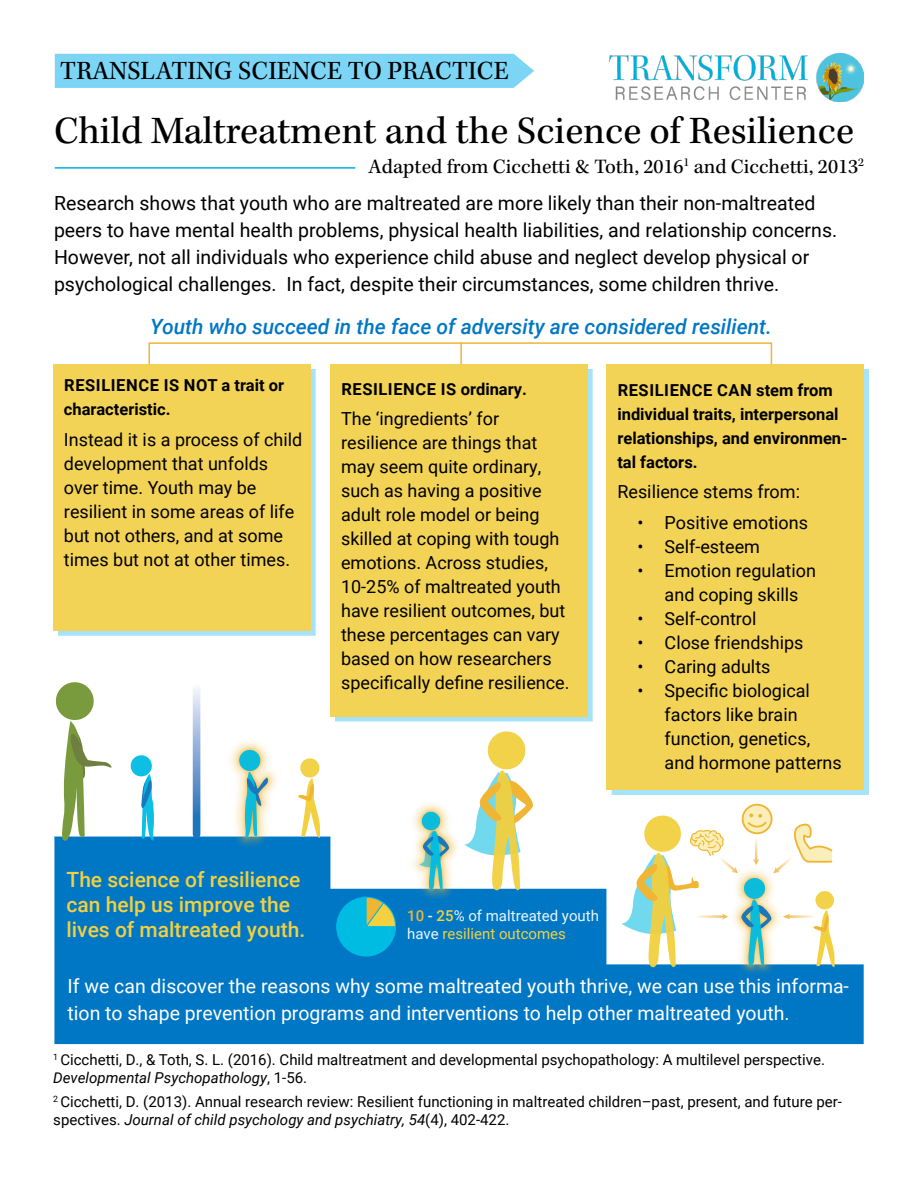
<style>
.page{position:relative;width:918px;height:1188px;background:#fff}
.page>*{position:absolute;margin:0;border:0;box-sizing:border-box;transform-origin:0 0}
.t1{font:39.75px "Kepler Std";color:#000}
.t2{font:27px "Kepler Std";color:#000}
.t3{font:500 21px/25.2px "Roboto";color:#f2d03f}
.t4{font:italic 500 21px "Roboto";color:#0077c5}
.t5{font:21px "Kepler Std";color:#000}
.t6{font:19.5px/27px "Roboto";color:#000}
.t7{font:19.5px/27px "Roboto";color:#fff}
.t8{font:18px/24px "Roboto";color:#000}
.t9{font:700 16.5px/24px "Roboto";color:#000}
.t10{font:700 16.5px "Roboto";letter-spacing:.035em;color:#000}
.t11{font:15px/18px "Roboto";color:#000}
.t12{font:15px/18px "Roboto";color:#eaf6fa}
.s1{font-weight:500;color:#f0b532}
.s2{font-weight:500}
.s3{font-weight:500;color:#f2d03f}
.s4{color:#f2d03f}
.s5{font-style:italic}
</style>
<div class="page">
<hr style="left:55px;top:167px;width:300px;height:2px;background:#00aeef">
<div style="left:55px;top:54px;width:479px;height:34px;background:#7dd5f6"></div>
<img style="left:609px;top:54px;width:254px;height:47px">
<div style="left:58px;top:369px;width:258px;height:267px;background:#a6e2f9"></div>
<div style="left:53px;top:364px;width:258px;height:267px;background:#f3d356"></div>
<div style="left:335px;top:369px;width:258px;height:352px;background:#00aeef;opacity:.35"></div>
<div style="left:330px;top:364px;width:258px;height:352px;background:#f3d356"></div>
<div style="left:611px;top:369px;width:258px;height:426px;background:#a6e2f9"></div>
<div style="left:607px;top:364px;width:257px;height:426px;background:#f3d356"></div>
<svg style="left:54px;top:836px;width:810px;height:208px;background:#1b85cb"></svg>
<hr style="left:460px;top:342px;width:2px;height:22px;background:#f0b532">
<div style="left:148px;top:342px;width:624px;height:23px;border:2px solid #f0b532"></div>
<svg style="left:131px;top:755px;width:23px;height:86px"></svg>
<svg style="left:54px;top:682px;width:58px;height:159px"></svg>
<img style="left:225px;top:741px;width:57px;height:111px">
<img style="left:231px;top:742px;width:45px;height:104px">
<div style="left:239px;top:750px;width:21px;height:21px;background:#0cbcd9;border-radius:50%"></div>
<svg style="left:245px;top:772px;width:23px;height:66px;background:#8cc7c2"></svg>
<svg style="left:297px;top:758px;width:23px;height:81px"></svg>
<svg style="left:193px;top:688px;width:7px;height:147px"></svg>
<svg style="left:464px;top:731px;width:71px;height:159px"></svg>
<img style="left:406px;top:803px;width:57px;height:101px">
<img style="left:412px;top:804px;width:45px;height:93px">
<svg style="left:419px;top:812px;width:31px;height:78px;background:#93ccc3"></svg>
<img style="left:734px;top:968px;width:45px;height:5px">
<svg style="left:742px;top:805px;width:29px;height:28px"></svg>
<div style="left:742px;top:804px;width:30px;height:30px;border:2px solid #f0b532;border-radius:50%"></div>
<svg style="left:621px;top:814px;width:214px;height:154px"></svg>
<svg style="left:336px;top:897px;width:60px;height:59px;background:#28afbf"></svg>
<h2 class="t2" style="left:60px;top:55px;width:450px">TRANSLATING SCIENCE TO PRACTICE</h2>
<h1 class="t1" style="left:54px;top:108px;width:802px">Child Maltreatment and the Science of Resilience</h1>
<p class="t5" style="left:369px;top:155px;width:497px">Adapted from Cicchetti &amp; Toth, 2016<sup>1</sup> and Cicchetti, 2013<sup>2</sup></p>
<p class="t6" style="left:54px;top:189px;width:785px">Research shows that youth who are maltreated are more likely than their non-maltreated peers to have mental health problems, physical health liabilities, and relationship concerns.<br>However, not all individuals who experience child abuse and neglect develop physical or psychological challenges. In fact, despite their circumstances, some children thrive.</p>
<p class="t4" style="left:150px;top:312px;width:623px">Youth who succeed in the face of adversity are considered resilient.</p>
<p class="t9" style="left:64px;top:373px;width:222px">RESILIENCE IS NOT a trait or characteristic.</p>
<p class="t8" style="left:64px;top:427px;width:240px">Instead it is a process of child development that unfolds over time. Youth may be resilient in some areas of life but not others, and at some times but not at other times.</p>
<p class="t10" style="left:341px;top:377px;width:187px">RESILIENCE IS ordinary.</p>
<p class="t8" style="left:341px;top:406px;width:230px">The ‘ingredients’ for resilience are things that may seem quite ordinary, such as having a positive adult role model or being skilled at coping with tough emotions. Across studies,<br>10-25% of maltreated youth have resilient outcomes, but these percentages can vary based on how researchers specifically define resilience.</p>
<p class="t9" style="left:617px;top:377px;width:232px">RESILIENCE CAN stem from individual traits, interpersonal relationships, and environmen&shy;tal factors.</p>
<p class="t8" style="left:617px;top:479px;width:184px">Resilience stems from:</p>
<p class="t8" style="left:638px;top:510px;width:172px">• Positive emotions</p>
<p class="t8" style="left:638px;top:534px;width:124px">• Self-esteem</p>
<p class="t8" style="left:638px;top:558px;width:180px;text-align:center">• Emotion regulation and coping skills</p>
<p class="t8" style="left:638px;top:606px;width:120px">• Self-control</p>
<p class="t8" style="left:638px;top:630px;width:167px">• Close friendships</p>
<p class="t8" style="left:638px;top:654px;width:134px">• Caring adults</p>
<p class="t8" style="left:665px;top:678px;width:179px;text-indent:-27px">• Specific biological factors like brain function, genetics, and hormone patterns</p>
<p class="t3" style="left:67px;top:866px;width:240px">The science of resilience can help us improve the lives of maltreated youth.</p>
<p class="t12" style="left:407px;top:906px;width:193px"><span class="s1">10</span> <span class="s2">-</span> <span class="s3">25</span>% of maltreated youth have <span class="s4">resilient outcomes</span></p>
<p class="t7" style="left:68px;top:972px;width:783px">If we can discover the reasons why some maltreated youth thrive, we can use this informa&shy;tion to shape prevention programs and interventions to help other maltreated youth.</p>
<p class="t11" style="left:53px;top:1050px;width:773px"><sup>1</sup> Cicchetti, D., &amp; Toth, S. L. (2016). Child maltreatment and developmental psychopathology: A multilevel perspective.<br><span class="s5">Developmental Psychopathology</span>, 1-56.</p>
<p class="t11" style="left:53px;top:1092px;width:790px"><sup>2</sup> Cicchetti, D. (2013). Annual research review: Resilient functioning in maltreated children–past, present, and future per&shy;spectives. <span class="s5">Journal of child psychology and psychiatry, 54</span>(4), 402-422.</p>
</div>
